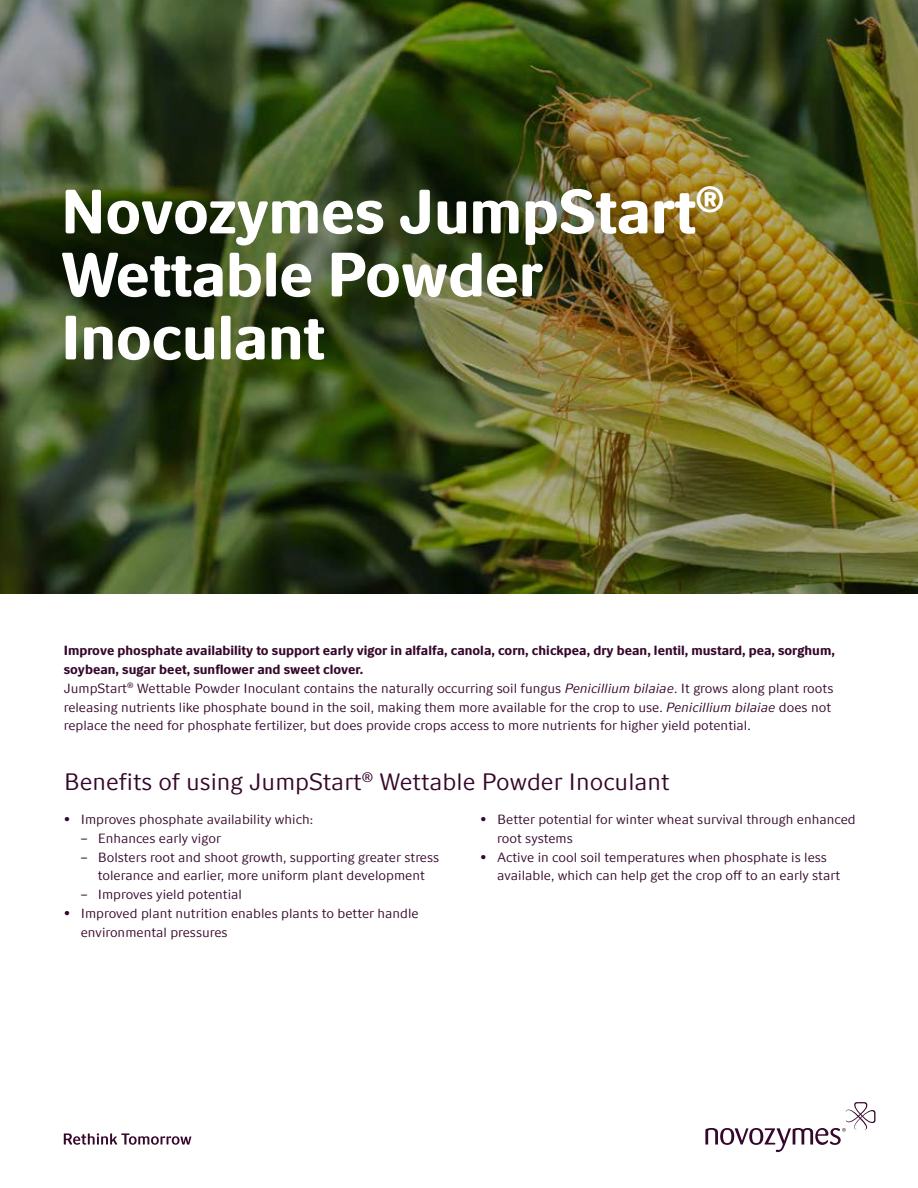
<style>
.page{position:relative;width:918px;height:1188px;background:#fff}
.page>*{position:absolute;margin:0;border:0;box-sizing:border-box;transform-origin:0 0}
.t1{font:700 63px/63px "Novozymes";letter-spacing:-.01em;color:#fff}
.t2{font:24px "Novozymes";color:#35072b}
.t3{font:13.5px/18.8px "Novozymes";color:#35072b}
.s1{font-weight:700}
.s2{font-style:italic}
</style>
<div class="page">
<svg style="left:705px;top:1102px;width:170px;height:50px"></svg>
<svg style="left:64px;top:1133px;width:127px;height:12px"></svg>
<img style="left:0;top:0;width:918px;height:594px">
<h1 class="t1" style="left:61px;top:180px;width:665px">Novozymes JumpStart<sup>®<br></sup>Wettable Powder<br>Inoculant</h1>
<p class="t3" style="left:64px;top:641px;width:773px"><span class="s1">Improve phosphate availability to support early vigor in alfalfa, canola, corn, chickpea, dry bean, lentil, mustard, pea, sorghum, soybean, sugar beet, sunflower and sweet clover.<br></span>JumpStart<sup>®</sup> Wettable Powder Inoculant contains the naturally occurring soil fungus <span class="s2">Penicillium bilaiae</span>. It grows along plant roots releasing nutrients like phosphate bound in the soil, making them more available for the crop to use. <span class="s2">Penicillium bilaiae</span> does not replace the need for phosphate fertilizer, but does provide crops access to more nutrients for higher yield potential.</p>
<h2 class="t2" style="left:64px;top:768px;width:607px">Benefits of using JumpStart<sup>®</sup> Wettable Powder Inoculant</h2>
<p class="t3" style="left:64px;top:810px;width:251px">• Improves phosphate availability which:</p>
<p class="t3" style="left:81px;top:829px;width:142px">– Enhances early vigor</p>
<p class="t3" style="left:81px;top:847px;width:360px;text-align:center">– Bolsters root and shoot growth, supporting greater stress tolerance and earlier, more uniform plant development</p>
<p class="t3" style="left:81px;top:885px;width:163px">– Improves yield potential</p>
<p class="t3" style="left:81px;top:904px;width:339px;text-indent:-17px">• Improved plant nutrition enables plants to better handle environmental pressures</p>
<p class="t3" style="left:497px;top:810px;width:360px;text-indent:-17px">• Better potential for winter wheat survival through enhanced root systems</p>
<p class="t3" style="left:497px;top:847px;width:344px;text-indent:-17px">• Active in cool soil temperatures when phosphate is less available, which can help get the crop off to an early start</p>
</div>
